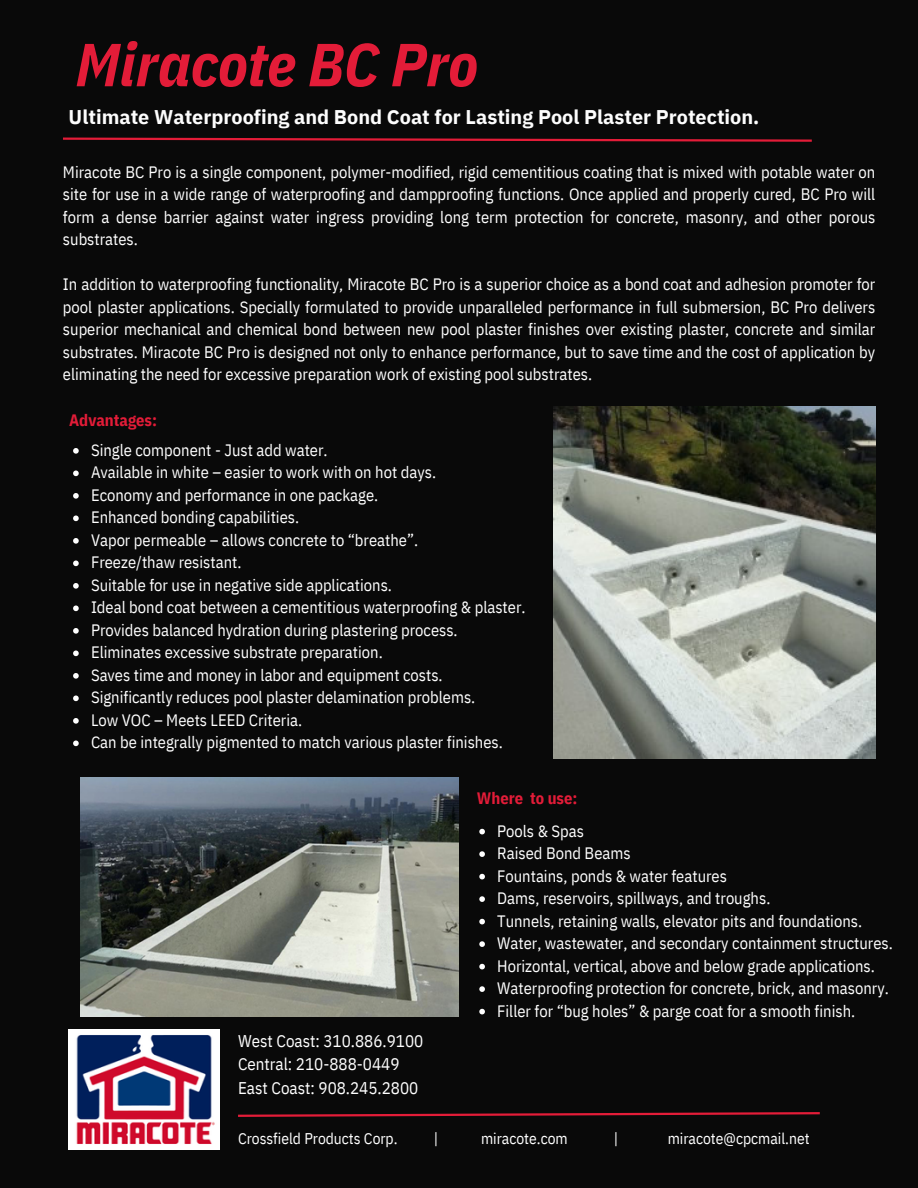
<style>
.page{position:relative;width:918px;height:1188px;background:#090909}
.page>*{position:absolute;margin:0;border:0;box-sizing:border-box;transform-origin:0 0}
.t1{font:italic 700 60.6px "IBM Plex Sans Cond";color:#e31c38}
.t2{font:700 19.8px "IBM Plex Sans";color:#fdfdfd}
.t3{font:16.95px "IBM Plex Sans Cond";color:#fff}
.t4{font:16.5px/22.5px "IBM Plex Sans Cond";color:#fff;text-align:justify}
.t5{font:700 16.5px "IBM Plex Sans Cond";color:#e31c38}
.t6{font:15.45px "IBM Plex Sans Cond";color:#fff}
</style>
<div class="page">
<img style="left:69px;top:1030px;width:150px;height:120px">
<svg style="left:63px;top:137px;width:749px;height:5px"></svg>
<svg style="left:238px;top:1112px;width:582px;height:5px"></svg>
<img style="left:553px;top:407px;width:322px;height:351px">
<img style="left:81px;top:778px;width:378px;height:238px">
<svg style="left:479px;top:829px;width:6px;height:5px"></svg>
<svg style="left:479px;top:851px;width:6px;height:6px"></svg>
<svg style="left:479px;top:874px;width:6px;height:5px"></svg>
<svg style="left:479px;top:896px;width:6px;height:6px"></svg>
<svg style="left:479px;top:919px;width:6px;height:5px"></svg>
<svg style="left:479px;top:941px;width:6px;height:6px"></svg>
<svg style="left:479px;top:964px;width:6px;height:5px"></svg>
<svg style="left:479px;top:986px;width:6px;height:6px"></svg>
<svg style="left:479px;top:1009px;width:6px;height:5px"></svg>
<svg style="left:73px;top:448px;width:6px;height:6px"></svg>
<svg style="left:73px;top:471px;width:6px;height:5px"></svg>
<svg style="left:73px;top:493px;width:6px;height:6px"></svg>
<svg style="left:73px;top:516px;width:6px;height:5px"></svg>
<svg style="left:73px;top:538px;width:6px;height:6px"></svg>
<svg style="left:73px;top:561px;width:6px;height:5px"></svg>
<svg style="left:73px;top:583px;width:6px;height:6px"></svg>
<svg style="left:73px;top:606px;width:6px;height:5px"></svg>
<svg style="left:73px;top:628px;width:6px;height:6px"></svg>
<svg style="left:73px;top:651px;width:6px;height:5px"></svg>
<svg style="left:73px;top:673px;width:6px;height:6px"></svg>
<svg style="left:73px;top:696px;width:6px;height:5px"></svg>
<svg style="left:73px;top:718px;width:6px;height:6px"></svg>
<svg style="left:73px;top:741px;width:6px;height:5px"></svg>
<p class="t1" style="left:76px;top:24px;width:404px">Miracote BC Pro</p>
<p class="t2" style="left:69px;top:104px;width:692px">Ultimate Waterproofing and Bond Coat for Lasting Pool Plaster Protection.</p>
<p class="t4" style="left:63px;top:160px;width:814px">Miracote BC Pro is a single component, polymer-modified, rigid cementitious coating that is mixed with potable water on site for use in a wide range of waterproofing and dampproofing functions. Once applied and properly cured, BC Pro will form a dense barrier against water ingress providing long term protection for concrete, masonry, and other porous substrates.</p>
<p class="t4" style="left:63px;top:273px;width:814px">In addition to waterproofing functionality, Miracote BC Pro is a superior choice as a bond coat and adhesion promoter for pool plaster applications. Specially formulated to provide unparalleled performance in full submersion, BC Pro delivers superior mechanical and chemical bond between new pool plaster finishes over existing plaster, concrete and similar substrates. Miracote BC Pro is designed not only to enhance performance, but to save time and the cost of application by eliminating the need for excessive preparation work of existing pool substrates.</p>
<p class="t5" style="left:69px;top:409px;width:90px">Advantages:</p>
<p class="t4" style="left:91px;top:438px;width:238px">Single component - Just add water.</p>
<p class="t4" style="left:91px;top:461px;width:347px">Available in white – easier to work with on hot days.</p>
<p class="t4" style="left:91px;top:483px;width:289px">Economy and performance in one package.</p>
<h3 class="t4" style="left:91px;top:506px;width:210px">Enhanced bonding capabilities.</h3>
<p class="t4" style="left:91px;top:528px;width:329px">Vapor permeable – allows concrete to “breathe”.</p>
<p class="t4" style="left:91px;top:551px;width:152px">Freeze/thaw resistant.</p>
<p class="t4" style="left:91px;top:573px;width:303px">Suitable for use in negative side applications.</p>
<p class="t4" style="left:91px;top:596px;width:436px">Ideal bond coat between a cementitious waterproofing &amp; plaster.</p>
<p class="t4" style="left:91px;top:618px;width:368px">Provides balanced hydration during plastering process.</p>
<p class="t4" style="left:91px;top:641px;width:293px">Eliminates excessive substrate preparation.</p>
<p class="t4" style="left:91px;top:663px;width:353px">Saves time and money in labor and equipment costs.</p>
<p class="t4" style="left:91px;top:686px;width:386px">Significantly reduces pool plaster delamination problems.</p>
<p class="t4" style="left:91px;top:708px;width:213px">Low VOC – Meets LEED Criteria.</p>
<p class="t4" style="left:91px;top:731px;width:413px">Can be integrally pigmented to match various plaster finishes.</p>
<p class="t5" style="left:477px;top:787px;width:102px">Where to use:</p>
<p class="t4" style="left:497px;top:819px;width:88px">Pools &amp; Spas</p>
<p class="t4" style="left:497px;top:842px;width:135px">Raised Bond Beams</p>
<p class="t4" style="left:497px;top:864px;width:231px">Fountains, ponds &amp; water features</p>
<p class="t4" style="left:497px;top:887px;width:275px">Dams, reservoirs, spillways, and troughs.</p>
<p class="t4" style="left:497px;top:909px;width:366px">Tunnels, retaining walls, elevator pits and foundations.</p>
<p class="t4" style="left:497px;top:932px;width:397px">Water, wastewater, and secondary containment structures.</p>
<p class="t4" style="left:497px;top:954px;width:379px">Horizontal, vertical, above and below grade applications.</p>
<p class="t4" style="left:497px;top:977px;width:393px">Waterproofing protection for concrete, brick, and masonry.</p>
<p class="t4" style="left:497px;top:999px;width:360px">Filler for “bug holes” &amp; parge coat for a smooth finish.</p>
<h3 class="t3" style="left:238px;top:1030px;width:187px">West Coast: 310.886.9100</h3>
<p class="t3" style="left:238px;top:1053px;width:163px">Central: 210-888-0449</p>
<p class="t3" style="left:238px;top:1076px;width:182px">East Coast: 908.245.2800</p>
<p class="t6" style="left:238px;top:1128px;width:161px">Crossfield Products Corp.</p>
<p class="t6" style="left:434px;top:1128px;width:6px">|</p>
<p class="t6" style="left:481px;top:1128px;width:88px">miracote.com</p>
<p class="t6" style="left:614px;top:1128px;width:6px">|</p>
<p class="t6" style="left:668px;top:1128px;width:144px">miracote@cpcmail.net</p>
</div>
